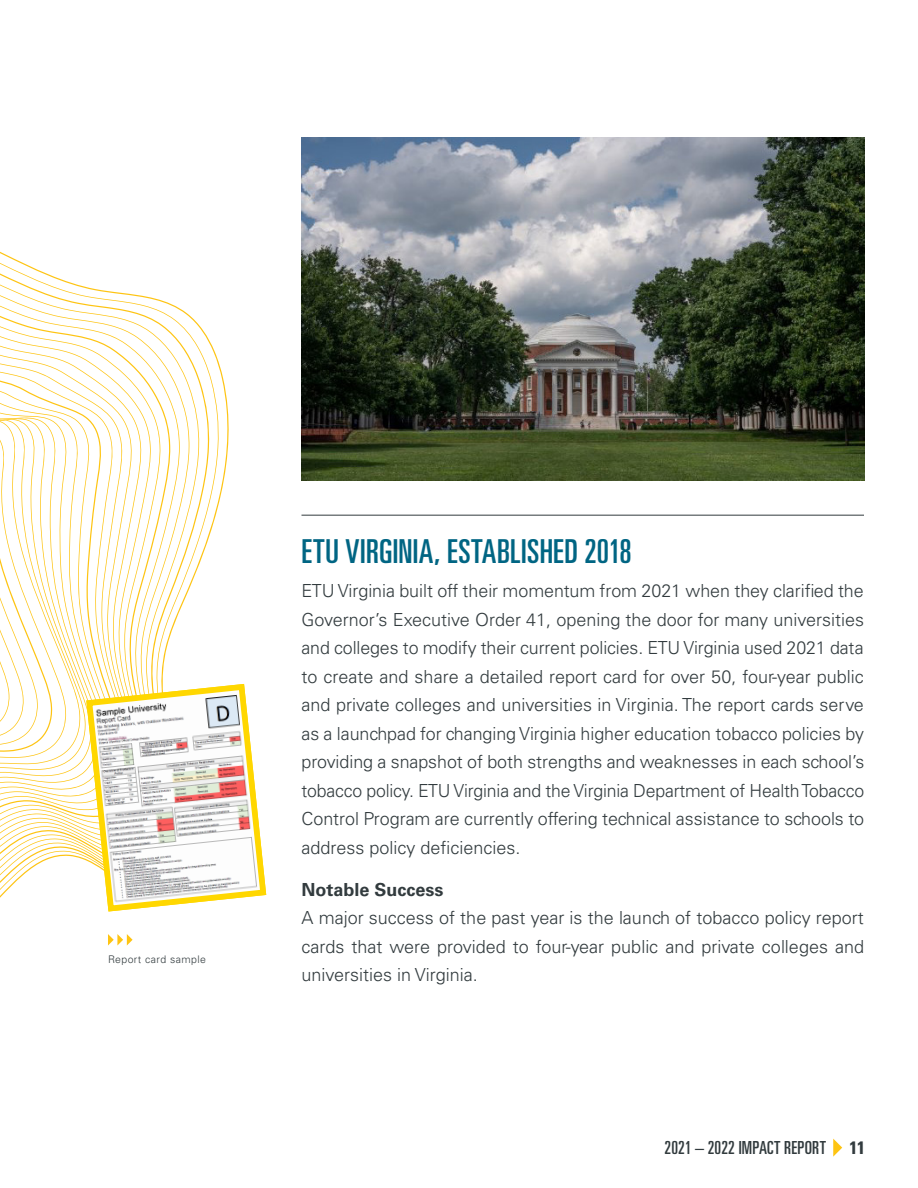
<style>
.page{position:relative;width:918px;height:1188px;background:#fff}
.page>*{position:absolute;margin:0;border:0;box-sizing:border-box;transform-origin:0 0}
.t1{font:ultra-condensed 33px "Univers LT Std";letter-spacing:.01em;color:#006583}
.t2{font:300 18px/28.5px "Univers LT Std";color:#323b3e;text-align:justify}
.t3{font:ultra-condensed 18px "Univers LT Std";letter-spacing:.01em;color:#323b3e}
.t4{font:700 18px "Univers LT Std";color:#323b3e}
.t5{font:700 condensed 18px "Univers LT Std";color:#323b3e}
.t6{font:300 10.5px "Univers LT Std";letter-spacing:.04em;color:#323b3e}
</style>
<div class="page">
<svg style="left:833px;top:1139px;width:9px;height:18px"></svg>
<hr style="left:302px;top:515px;width:562px;height:1px;background:#323b3e">
<img style="left:302px;top:138px;width:562px;height:342px">
<svg style="left:0;top:251px;width:227px;height:147px"></svg>
<svg style="left:108px;top:934px;width:25px;height:12px"></svg>
<svg style="left:0;top:398px;width:267px;height:514px"></svg>
<p class="t6" style="left:108px;top:952px;width:99px">Report card sample</p>
<p class="t1" style="left:302px;top:532px;width:332px">ETU VIRGINIA, ESTABLISHED 2018</p>
<p class="t2" style="left:302px;top:577px;width:564px">ETU Virginia built off their momentum from 2021 when they clarified the Governor’s Executive Order 41, opening the door for many universities and colleges to modify their current policies. ETU Virginia used 2021 data to create and share a detailed report card for over 50, four-year public and private colleges and universities in Virginia. The report cards serve as a launchpad for changing Virginia higher education tobacco policies by providing a snapshot of both strengths and weaknesses in each school’s tobacco policy. ETU Virginia and the Virginia Department of Health Tobacco Control Program are currently offering technical assistance to schools to address policy deficiencies.</p>
<p class="t4" style="left:302px;top:879px;width:144px">Notable Success</p>
<p class="t2" style="left:302px;top:904px;width:564px">A major success of the past year is the launch of tobacco policy report cards that were provided to four-year public and private colleges and universities in Virginia.</p>
<p class="t3" style="left:665px;top:1138px;width:163px">2021 – 2022 IMPACT REPORT</p>
<p class="t5" style="left:849px;top:1137px;width:17px">11</p>
</div>
